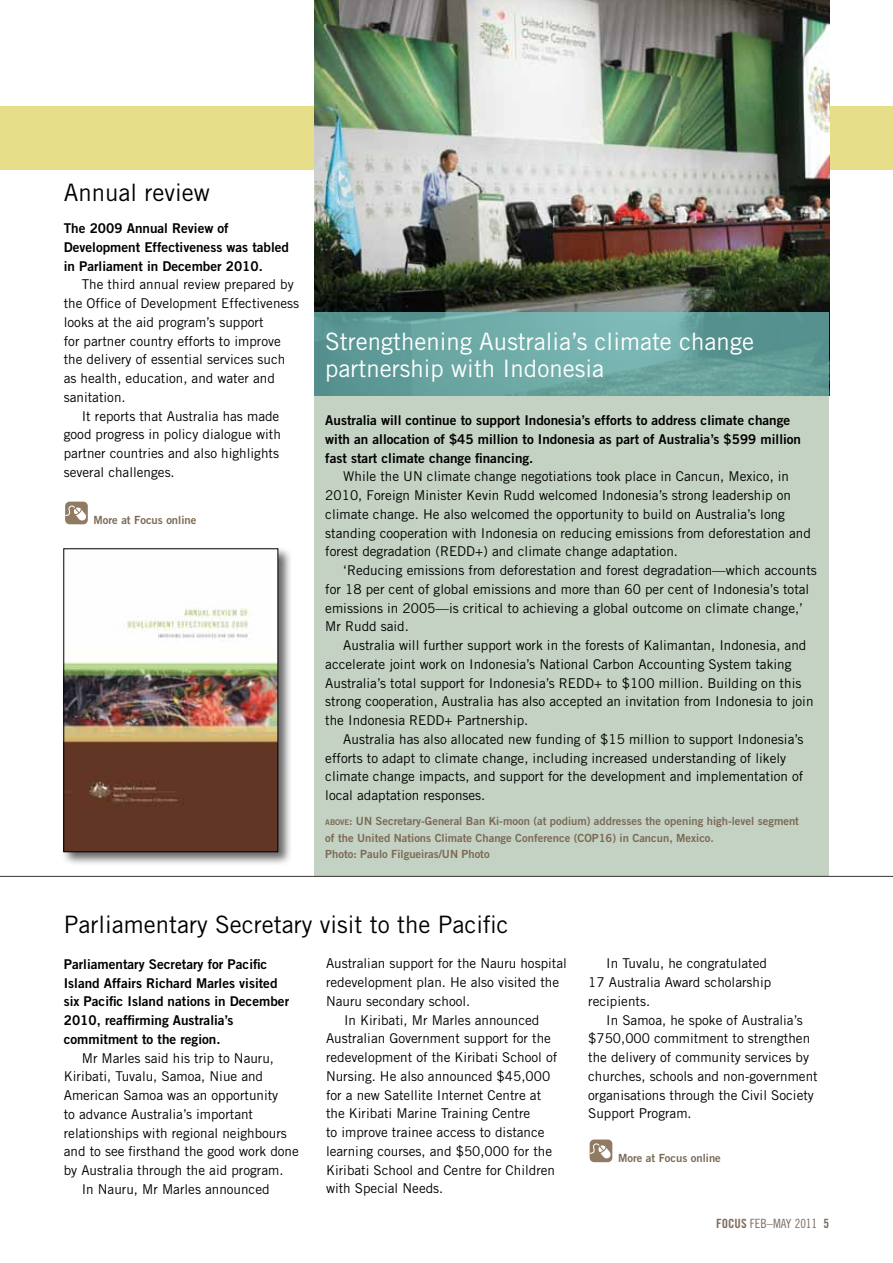
<style>
.page{position:relative;width:893px;height:1263px;background:#fff}
.page>*{position:absolute;margin:0;border:0;box-sizing:border-box;transform-origin:0 0}
.t1{font:24px/27px "Trade Gothic";color:#fff}
.t2{font:24px "Trade Gothic";color:#000}
.t3{font:13.5px/18.8px "Trade Gothic";color:#000}
.t4{font:13.5px/18.8px "Trade Gothic Bold Two";color:#000}
.t5{font:12.75px "Trade Gothic Cond Eighteen";color:#7e6d5f}
.t6{font:11.25px/16.5px "Trade Gothic Bold Two";color:#7c6a55}
.s1{font-size:7.8px}
.s2{font-style:inherit}
.s3{font-family:"Trade Gothic Bold Cond Twenty"}
</style>
<div class="page">
<div style="left:315px;top:285px;width:514px;height:591px;background:#c4d2c3"></div>
<div style="left:61px;top:546px;width:231px;height:320px;background:#000;opacity:.6"></div>
<img style="left:65px;top:550px;width:211px;height:300px">
<div style="left:63px;top:548px;width:215px;height:304px;border:1px solid #000"></div>
<div style="left:0;top:106px;width:893px;height:64px;background:#e7de8a"></div>
<img style="left:315px;top:0;width:514px;height:312px">
<div style="left:590px;top:1139px;width:22px;height:23px;background:#907a62;border-radius:4px"></div>
<svg style="left:589px;top:1143px;width:23px;height:18px"></svg>
<svg style="left:315px;top:312px;width:514px;height:83px"></svg>
<hr style="left:0;top:876px;width:893px;height:1px;background:#000">
<div style="left:65px;top:502px;width:23px;height:22px;background:#907a62;border-radius:4px"></div>
<svg style="left:65px;top:505px;width:22px;height:18px"></svg>
<h1 class="t2" style="left:64px;top:178px;width:148px">Annual review</h1>
<p class="t4" style="left:64px;top:219px;width:227px">The 2009 Annual Review of<br>Development Effectiveness was tabled in Parliament in December 2010.</p>
<p class="t3" style="left:64px;top:275px;width:237px;text-indent:18px">The third annual review prepared by the Office of Development Effectiveness looks at the aid program’s support<br>for partner country efforts to improve the delivery of essential services such as health, education, and water and sanitation.</p>
<p class="t3" style="left:64px;top:406px;width:219px;text-indent:18px">It reports that Australia has made good progress in policy dialogue with partner countries and also highlights several challenges.</p>
<p class="t6" style="left:94px;top:511px;width:104px">More at Focus online</p>
<h1 class="t1" style="left:325px;top:327px;width:430px">Strengthening Australia’s climate change partnership with Indonesia</h1>
<p class="t4" style="left:325px;top:411px;width:477px">Australia will continue to support Indonesia’s efforts to address climate change with an allocation of $45 million to Indonesia as part of Australia’s $599 million fast start climate change financing.</p>
<p class="t3" style="left:325px;top:467px;width:487px;text-indent:18px">While the UN climate change negotiations took place in Cancun, Mexico, in 2010, Foreign Minister Kevin Rudd welcomed Indonesia’s strong leadership on climate change. He also welcomed the opportunity to build on Australia’s long standing cooperation with Indonesia on reducing emissions from deforestation and forest degradation (REDD+) and climate change adaptation.</p>
<p class="t3" style="left:325px;top:561px;width:493px;text-indent:18px">‘Reducing emissions from deforestation and forest degradation—which accounts for 18 per cent of global emissions and more than 60 per cent of Indonesia’s total emissions in 2005—is critical to achieving a global outcome on climate change,’ Mr Rudd said.</p>
<p class="t3" style="left:325px;top:636px;width:490px;text-indent:18px">Australia will further support work in the forests of Kalimantan, Indonesia, and accelerate joint work on Indonesia’s National Carbon Accounting System taking Australia’s total support for Indonesia’s REDD+ to $100 million. Building on this strong cooperation, Australia has also accepted an invitation from Indonesia to join the Indonesia REDD+ Partnership.</p>
<p class="t3" style="left:325px;top:730px;width:480px;text-indent:18px">Australia has also allocated new funding of $15 million to support Indonesia’s efforts to adapt to climate change, including increased understanding of likely climate change impacts, and support for the development and implementation of local adaptation responses.</p>
<p class="t6" style="left:325px;top:813px;width:475px"><span class="s1">ABOVE</span><span class="s2">:</span> UN Secretary-General Ban Ki-moon (at podium) addresses the opening high-level segment of the United Nations Climate Change Conference (COP16) in Cancun, Mexico.<br>Photo: Paulo Filgueiras/UN Photo</p>
<h1 class="t2" style="left:64px;top:910px;width:446px">Parliamentary Secretary visit to the Pacific</h1>
<p class="t4" style="left:64px;top:954px;width:227px">Parliamentary Secretary for Pacific Island Affairs Richard Marles visited six Pacific Island nations in December 2010, reaffirming Australia’s commitment to the region.</p>
<p class="t3" style="left:82px;top:1048px;width:194px">Mr Marles said his trip to Nauru,</p>
<p class="t3" style="left:64px;top:1067px;width:201px">Kiribati, Tuvalu, Samoa, Niue and</p>
<p class="t3" style="left:64px;top:1086px;width:216px">American Samoa was an opportunity</p>
<p class="t3" style="left:64px;top:1104px;width:191px">to advance Australia’s important</p>
<p class="t3" style="left:64px;top:1123px;width:225px">relationships with regional neighbours</p>
<p class="t3" style="left:64px;top:1142px;width:237px">and to see firsthand the good work done</p>
<p class="t3" style="left:64px;top:1161px;width:221px">by Australia through the aid program.</p>
<p class="t3" style="left:82px;top:1179px;width:189px">In Nauru, Mr Marles announced</p>
<p class="t3" style="left:326px;top:954px;width:242px">Australian support for the Nauru hospital</p>
<p class="t3" style="left:326px;top:973px;width:235px">redevelopment plan. He also visited the</p>
<p class="t3" style="left:326px;top:991px;width:146px">Nauru secondary school.</p>
<p class="t3" style="left:344px;top:1010px;width:197px">In Kiribati, Mr Marles announced</p>
<p class="t3" style="left:326px;top:1029px;width:226px">Australian Government support for the</p>
<p class="t3" style="left:326px;top:1048px;width:233px">redevelopment of the Kiribati School of</p>
<p class="t3" style="left:326px;top:1066px;width:226px">Nursing. He also announced $45,000</p>
<p class="t3" style="left:326px;top:1085px;width:217px">for a new Satellite Internet Centre at</p>
<p class="t3" style="left:326px;top:1104px;width:206px">the Kiribati Marine Training Centre</p>
<p class="t3" style="left:326px;top:1123px;width:220px">to improve trainee access to distance</p>
<p class="t3" style="left:326px;top:1141px;width:228px">learning courses, and $50,000 for the</p>
<p class="t3" style="left:326px;top:1160px;width:231px">Kiribati School and Centre for Children</p>
<p class="t3" style="left:326px;top:1179px;width:119px">with Special Needs.</p>
<p class="t3" style="left:588px;top:954px;width:185px;text-indent:18px">In Tuvalu, he congratulated<br>17 Australia Award scholarship recipients.</p>
<p class="t3" style="left:588px;top:1010px;width:231px;text-indent:18px">In Samoa, he spoke of Australia’s $750,000 commitment to strengthen the delivery of community services by churches, schools and non-government organisations through the Civil Society Support Program.</p>
<p class="t6" style="left:618px;top:1149px;width:104px">More at Focus online</p>
<p class="t5" style="left:716px;top:1215px;width:114px"><span class="s3">FOCUS</span> Feb–May 2011 <span class="s3">5</span></p>
</div>
